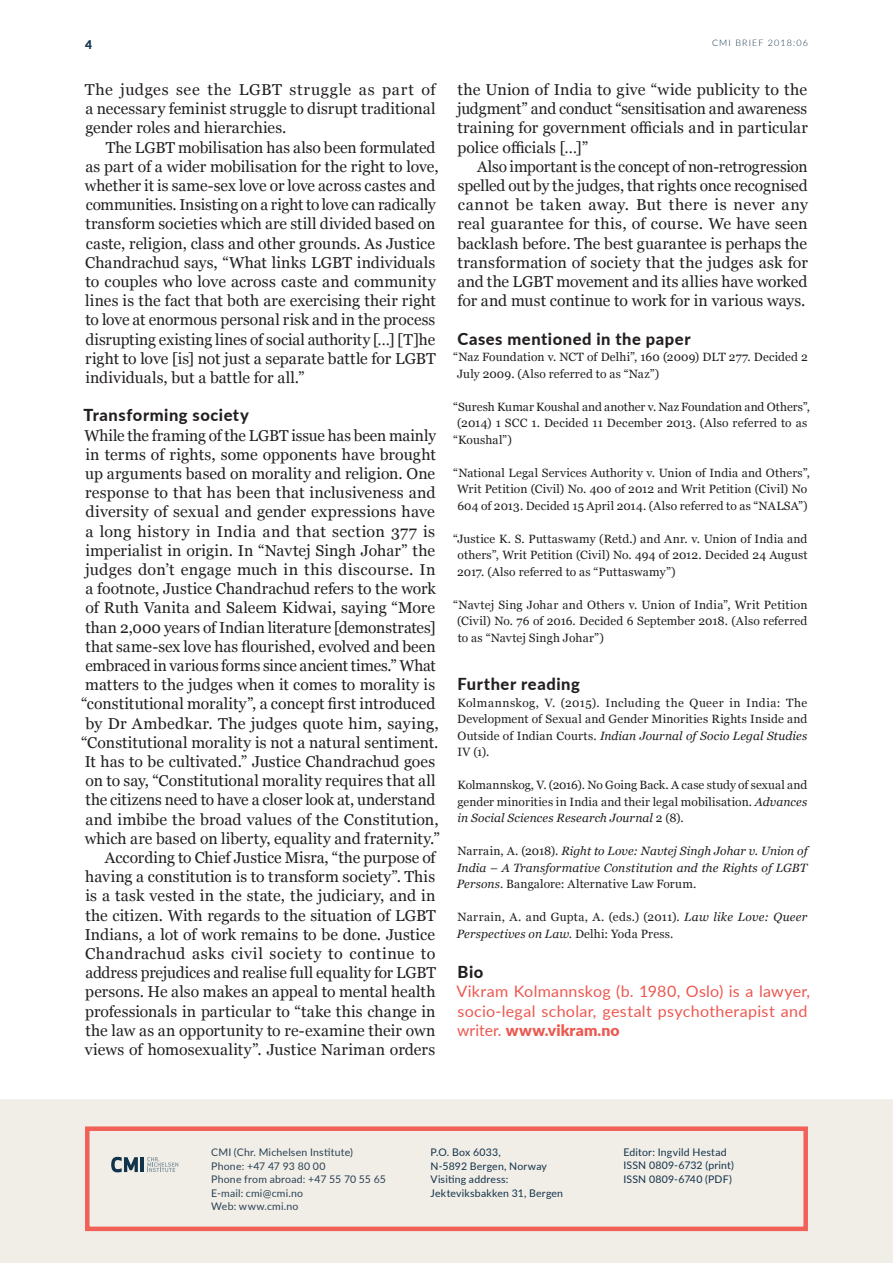
<style>
.page{position:relative;width:893px;height:1263px;background:#fff}
.page>*{position:absolute;margin:0;border:0;box-sizing:border-box;transform-origin:0 0}
.Heading1{font:800 16.5px "Lato";letter-spacing:.03em;color:#231f20}
.Body{font:800 16.5px "Lato";letter-spacing:.035em;color:#231f20}
.Body_copy{font:15.75px/19.2px "Georgia";color:#231f20;text-align:justify}
.Body-2{font:15.75px/19.2px "Georgia";letter-spacing:.005em;color:#231f20;text-align:justify}
.Body-3{font:15.75px/19.2px "Lato";letter-spacing:.02em;color:#eb5850}
.Referanseliste_etc{font:12px/16.5px "Georgia";letter-spacing:.01em;color:#231f20;text-align:justify}
.Referanseliste_etc-2{font:italic 12px/16.5px "Georgia";letter-spacing:.01em;color:#231f20;text-align:justify}
.Referanseliste_etc-3{font:12px/16.5px "Georgia";letter-spacing:.03em;color:#231f20}
.t1{font:900 12px "Lato";color:#123249}
.Sitat_ingress{font:10.5px/13.5px "Lato";letter-spacing:.02em;color:#123249}
.t2{font:300 9px "Lato";letter-spacing:.12em;color:#123249}
.s1{font-style:italic}
.s2{font-style:normal}
.s3{font-weight:900}
</style>
<div class="page">
<div style="left:0;top:1099px;width:893px;height:164px;background:#f1ede7"></div>
<div style="left:85px;top:1126px;width:723px;height:105px;border:4px solid #f16157"></div>
<svg style="left:147px;top:1157px;width:31px;height:15px"></svg>
<svg style="left:111px;top:1157px;width:27px;height:15px"></svg>
<hr style="left:141px;top:1157px;width:3px;height:15px;background:#12334a">
<p class="t1" style="left:85px;top:35px;width:8px">4</p>
<p class="t2" style="left:712px;top:37px;width:97px">CMI BRIEF 2018:06</p>
<p class="Body-2" style="left:85px;top:79px;width:352px">The judges see the LGBT struggle as part of a necessary feminist struggle to disrupt traditional gender roles and hierarchies.</p>
<p class="Body_copy" style="left:85px;top:137px;width:355px;text-align:left;text-indent:21px">The LGBT mobilisation has also been formulated as part of a wider mobilisation for the right to love, whether it is same-sex love or love across castes and communities. Insisting on a right to love can radically transform societies which are still divided based on caste, religion, class and other grounds. As Justice Chandrachud says, “What links LGBT individuals to couples who love across caste and community lines is the fact that both are exercising their right to love at enormous personal risk and in the process disrupting existing lines of social authority […] [T]he right to love [is] not just a separate battle for LGBT individuals, but a battle for all.”</p>
<p class="Heading1" style="left:83px;top:403px;width:167px">Transforming society</p>
<p class="Body-2" style="left:81px;top:425px;width:360px;text-align:left">While the framing of the LGBT issue has been mainly in terms of rights, some opponents have brought up arguments based on morality and religion. One response to that has been that inclusiveness and diversity of sexual and gender expressions have a long history in India and that section 377 is imperialist in origin. In “Navtej Singh Johar” the judges don’t engage much in this discourse. In a footnote, Justice Chandrachud refers to the work of Ruth Vanita and Saleem Kidwai, saying “More than 2,000 years of Indian literature [demonstrates] that same-sex love has flourished, evolved and been embraced in various forms since ancient times.” What matters to the judges when it comes to morality is “constitutional morality”, a concept first introduced by Dr Ambedkar. The judges quote him, saying, “Constitutional morality is not a natural sentiment.<br>It has to be cultivated.” Justice Chandrachud goes on to say, “Constitutional morality requires that all the citizens need to have a closer look at, understand and imbibe the broad values of the Constitution, which are based on liberty, equality and fraternity.”</p>
<p class="Body_copy" style="left:85px;top:847px;width:353px;text-indent:20px">According to Chief Justice Misra, “the purpose of having a constitution is to transform society”. This is a task vested in the state, the judiciary, and in the citizen. With regards to the situation of LGBT Indians, a lot of work remains to be done. Justice Chandrachud asks civil society to continue to address prejudices and realise full equality for LGBT persons. He also makes an appeal to mental health professionals in particular to “take this change in the law as an opportunity to re-examine their own views of homosexuality”. Justice Nariman orders</p>
<p class="Body_copy" style="left:457px;top:79px;width:352px">the Union of India to give “wide publicity to the judgment” and conduct “sensitisation and awareness training for government officials and in particular police officials […]”</p>
<p class="Body_copy" style="left:457px;top:156px;width:352px;text-indent:20px">Also important is the concept of non-retrogression spelled out by the judges, that rights once recognised cannot be taken away. But there is never any real guarantee for this, of course. We have seen backlash before. The best guarantee is perhaps the transformation of society that the judges ask for and the LGBT movement and its allies have worked for and must continue to work for in various ways.</p>
<p class="Body" style="left:457px;top:326px;width:235px">Cases mentioned in the paper</p>
<p class="Referanseliste_etc" style="left:457px;top:348px;width:352px;text-indent:-4px">“Naz Foundation v. NCT of Delhi”, 160 (2009) DLT 277. Decided 2<br>July 2009. (Also referred to as “Naz”)</p>
<p class="Referanseliste_etc" style="left:453px;top:398px;width:358px">“Suresh Kumar Koushal and another v. Naz Foundation and Others”,</p>
<p class="Referanseliste_etc" style="left:457px;top:414px;width:352px">(2014) 1 SCC 1. Decided 11 December 2013. (Also referred to as</p>
<p class="Referanseliste_etc" style="left:453px;top:431px;width:60px">“Koushal”)</p>
<p class="Referanseliste_etc" style="left:453px;top:464px;width:358px;text-align:center">“National Legal Services Authority v. Union of India and Others”,<br>Writ Petition (Civil) No. 400 of 2012 and Writ Petition (Civil) No<br>604 of 2013. Decided 15 April 2014. (Also referred to as “NALSA”)</p>
<p class="Referanseliste_etc" style="left:457px;top:530px;width:352px;text-indent:-4px">“Justice K. S. Puttaswamy (Retd.) and Anr. v. Union of India and others”, Writ Petition (Civil) No. 494 of 2012. Decided 24 August 2017. (Also referred to as “Puttaswamy”)</p>
<p class="Referanseliste_etc" style="left:457px;top:596px;width:352px;text-indent:-4px">“Navtej Sing Johar and Others v. Union of India”, Writ Petition (Civil) No. 76 of 2016. Decided 6 September 2018. (Also referred to as “Navtej Singh Johar”)</p>
<p class="Heading1" style="left:458px;top:672px;width:124px">Further reading</p>
<p class="Referanseliste_etc" style="left:457px;top:694px;width:352px">Kolmannskog, V. (2015). Including the Queer in India: The Development of Sexual and Gender Minorities Rights Inside and Outside of Indian Courts. <span class="s1">Indian Journal of Socio Legal Studies </span>IV (1).</p>
<p class="Referanseliste_etc" style="left:457px;top:776px;width:351px">Kolmannskog, V. (2016). No Going Back. A case study of sexual and gender minorities in India and their legal mobilisation. <span class="s1">Advances in Social Sciences Research Journal</span> 2 (8).</p>
<p class="Referanseliste_etc-2" style="left:457px;top:842px;width:352px"><span class="s2">Narrain, A. (2018).</span> Right to Love: Navtej Singh Johar v. Union of India – A Transformative Constitution and the Rights of LGBT Persons<span class="s2">. Bangalore: Alternative Law Forum.</span></p>
<p class="Referanseliste_etc-3" style="left:457px;top:908px;width:352px">Narrain, A. and Gupta, A. (eds.) (2011). <span class="s1">Law like Love: Queer<br>Perspectives on Law</span>. Delhi: Yoda Press.</p>
<p class="Heading1" style="left:458px;top:960px;width:27px">Bio</p>
<p class="Body-3" style="left:457px;top:981px;width:355px">Vikram Kolmannskog (b. 1980, Oslo) is a lawyer, socio-legal scholar, gestalt psychotherapist and writer. <span class="s3">www.vikram.no</span></p>
<p class="Sitat_ingress" style="left:211px;top:1145px;width:176px">CMI (Chr. Michelsen Institute)<br>Phone: +47 47 93 80 00<br>Phone from abroad: +47 55 70 55 65<br>E-mail: cmi@cmi.no<br>Web: www.cmi.no</p>
<p class="Sitat_ingress" style="left:431px;top:1145px;width:72px">P.O. Box 6033,</p>
<p class="Sitat_ingress" style="left:431px;top:1159px;width:118px">N-5892 Bergen, Norway</p>
<p class="Sitat_ingress" style="left:431px;top:1172px;width:79px">Visiting address:</p>
<p class="Sitat_ingress" style="left:431px;top:1186px;width:134px">Jekteviksbakken 31, Bergen</p>
<p class="Sitat_ingress" style="left:623px;top:1145px;width:105px">Editor: Ingvild Hestad</p>
<p class="Sitat_ingress" style="left:623px;top:1158px;width:112px">ISSN 0809-6732 (print)</p>
<p class="Sitat_ingress" style="left:623px;top:1172px;width:110px">ISSN 0809-6740 (PDF)</p>
</div>
